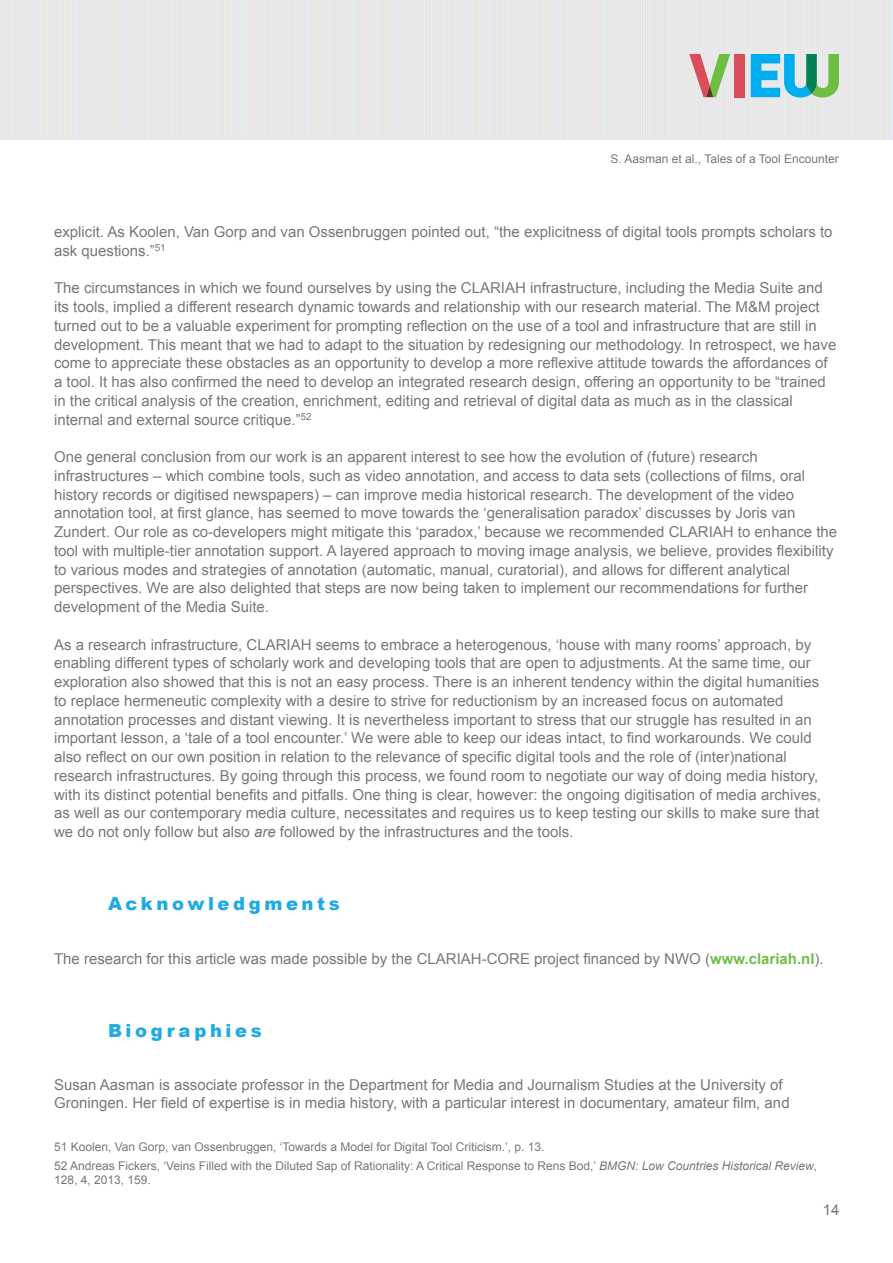
<style>
.page{position:relative;width:893px;height:1263px;background:#fff}
.page>*{position:absolute;margin:0;border:0;box-sizing:border-box;transform-origin:0 0}
.t1{font:900 18px "Arial";letter-spacing:.2em;color:#22abe2}
.TX{font:15px/18.8px "Arial";color:#797877}
.REF{font:15px/18px "Arial";color:#797877}
.FN{font:12px/14.2px "Arial";color:#797877}
.s1{font-style:italic}
.s2{font-weight:700;color:#70bf47}
</style>
<div class="page">
<img style="left:0;top:0;width:893px;height:140px">
<div style="left:734px;top:54px;width:10px;height:43px;background:#db4d58"></div>
<svg style="left:751px;top:54px;width:88px;height:44px;background:#64c0c4"></svg>
<svg style="left:689px;top:54px;width:41px;height:43px;background:#c6b69c"></svg>
<p class="FN" style="left:611px;top:152px;width:230px">S. Aasman et al., Tales of a Tool Encounter</p>
<p class="TX" style="left:54px;top:223px;width:780px">explicit. As Koolen, Van Gorp and van Ossenbruggen pointed out, “the explicitness of digital tools prompts scholars to ask questions.”<sup>51</sup></p>
<p class="TX" style="left:54px;top:279px;width:784px">The circumstances in which we found ourselves by using the CLARIAH infrastructure, including the Media Suite and its tools, implied a different research dynamic towards and relationship with our research material. The M&amp;M project turned out to be a valuable experiment for prompting reflection on the use of a tool and infrastructure that are still in development. This meant that we had to adapt to the situation by redesigning our methodology. In retrospect, we have come to appreciate these obstacles as an opportunity to develop a more reflexive attitude towards the affordances of a tool. It has also confirmed the need to develop an integrated research design, offering an opportunity to be “trained in the critical analysis of the creation, enrichment, editing and retrieval of digital data as much as in the classical internal and external source critique.”<sup>52</sup></p>
<p class="TX" style="left:54px;top:448px;width:785px">One general conclusion from our work is an apparent interest to see how the evolution of (future) research infrastructures – which combine tools, such as video annotation, and access to data sets (collections of films, oral history records or digitised newspapers) – can improve media historical research. The development of the video annotation tool, at first glance, has seemed to move towards the ‘generalisation paradox’ discusses by Joris van Zundert. Our role as co-developers might mitigate this ‘paradox,’ because we recommended CLARIAH to enhance the tool with multiple-tier annotation support. A layered approach to moving image analysis, we believe, provides flexibility to various modes and strategies of annotation (automatic, manual, curatorial), and allows for different analytical perspectives. We are also delighted that steps are now being taken to implement our recommendations for further development of the Media Suite.</p>
<p class="TX" style="left:54px;top:635px;width:769px">As a research infrastructure, CLARIAH seems to embrace a heterogenous, ‘house with many rooms’ approach, by enabling different types of scholarly work and developing tools that are open to adjustments. At the same time, our exploration also showed that this is not an easy process. There is an inherent tendency within the digital humanities to replace hermeneutic complexity with a desire to strive for reductionism by an increased focus on automated annotation processes and distant viewing. It is nevertheless important to stress that our struggle has resulted in an important lesson, a ‘tale of a tool encounter.’ We were able to keep our ideas intact, to find workarounds. We could also reflect on our own position in relation to the relevance of specific digital tools and the role of (inter)national research infrastructures. By going through this process, we found room to negotiate our way of doing media history, with its distinct potential benefits and pitfalls. One thing is clear, however: the ongoing digitisation of media archives, as well as our contemporary media culture, necessitates and requires us to keep testing our skills to make sure that we do not only follow but also <span class="s1">are</span> followed by the infrastructures and the tools.</p>
<h1 class="t1" style="left:108px;top:890px;width:233px">Acknowledgments</h1>
<p class="TX" style="left:54px;top:949px;width:771px">The research for this article was made possible by the CLARIAH-CORE project financed by NWO (<span class="s2">www.clariah.nl</span>).</p>
<h1 class="t1" style="left:108px;top:1017px;width:155px">Biographies</h1>
<p class="REF" style="left:54px;top:1076px;width:737px">Susan Aasman is associate professor in the Department for Media and Journalism Studies at the University of<br>Groningen. Her field of expertise is in media history, with a particular interest in documentary, amateur film, and</p>
<p class="FN" style="left:54px;top:1140px;width:492px">51 Koolen, Van Gorp, van Ossenbruggen, ‘Towards a Model for Digital Tool Criticism.’, p. 13.</p>
<p class="FN" style="left:54px;top:1159px;width:765px">52 Andreas Fickers, ‘Veins Filled with the Diluted Sap of Rationality: A Critical Response to Rens Bod,’ <span class="s1">BMGN: Low Countries Historical Review</span>,<br>128, 4, 2013, 159.</p>
<p class="TX" style="left:823px;top:1201px;width:18px">14</p>
</div>
